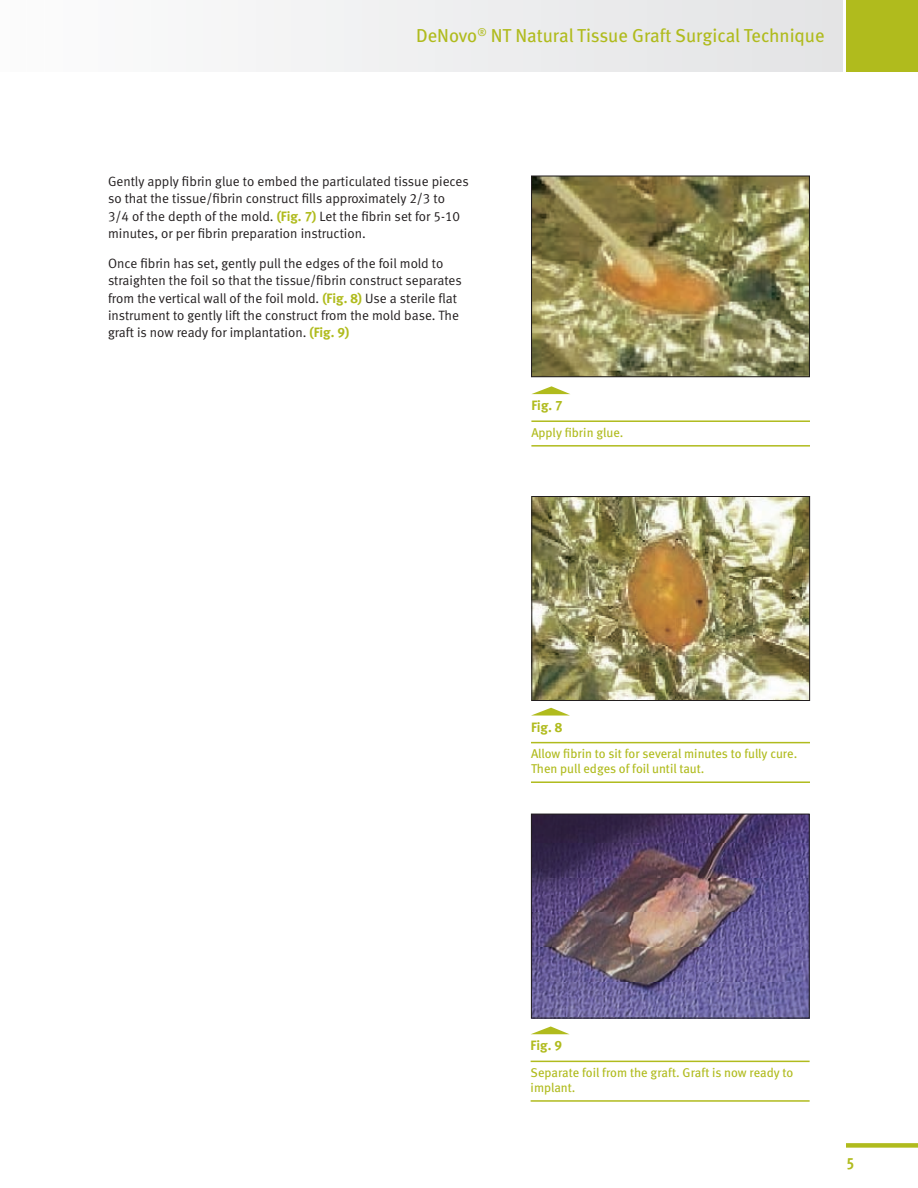
<style>
.page{position:relative;width:918px;height:1188px;background:#fff}
.page>*{position:absolute;margin:0;border:0;box-sizing:border-box;transform-origin:0 0}
.t1{font:18.75px "Meta Book LF";color:#b0bb1d}
.t2{font:16.5px "Meta Cond Bold LF";color:#b0bb1d}
.t3{font:13.5px/17.2px "Meta Normal LF";color:#231f20}
.t4{font:13.5px "Meta Bold LF";color:#b0bb1d}
.t5{font:12.75px/15px "Meta Book LF";color:#b0bb1d}
.s1{font-family:"Meta Bold LF";color:#b0bb1d}
</style>
<div class="page">
<div style="left:0;top:0;width:843px;height:72px;background:#eff0f1"></div>
<div style="left:846px;top:0;width:72px;height:72px;background:#b0bb1d"></div>
<div style="left:846px;top:1143px;width:72px;height:5px;background:#b0bb1d"></div>
<hr style="left:531px;top:420px;width:279px;height:2px;background:#b0bb1d">
<hr style="left:531px;top:445px;width:279px;height:2px;background:#b0bb1d">
<svg style="left:532px;top:386px;width:38px;height:8px"></svg>
<img style="left:533px;top:178px;width:275px;height:197px">
<div style="left:531px;top:176px;width:279px;height:201px;border:1px solid #231f20"></div>
<hr style="left:531px;top:742px;width:279px;height:1px;background:#b0bb1d">
<hr style="left:531px;top:781px;width:279px;height:2px;background:#b0bb1d">
<svg style="left:531px;top:708px;width:39px;height:8px"></svg>
<img style="left:533px;top:498px;width:275px;height:201px">
<div style="left:531px;top:496px;width:279px;height:205px;border:1px solid #231f20"></div>
<hr style="left:531px;top:1061px;width:279px;height:1px;background:#b0bb1d">
<hr style="left:531px;top:1100px;width:279px;height:2px;background:#b0bb1d">
<svg style="left:531px;top:1026px;width:38px;height:8px"></svg>
<img style="left:533px;top:816px;width:275px;height:200px">
<div style="left:531px;top:814px;width:279px;height:204px;border:1px solid #231f20"></div>
<h1 class="t1" style="left:416px;top:24px;width:410px">DeNovo<sup>®</sup> NT Natural Tissue Graft Surgical Technique</h1>
<p class="t3" style="left:108px;top:173px;width:362px">Gently apply fibrin glue to embed the particulated tissue pieces so that the tissue/fibrin construct fills approximately 2/3 to 3/4 of the depth of the mold. <span class="s1">(Fig. 7)</span> Let the fibrin set for 5-10 minutes, or per fibrin preparation instruction.</p>
<p class="t3" style="left:108px;top:255px;width:355px">Once fibrin has set, gently pull the edges of the foil mold to straighten the foil so that the tissue/fibrin construct separates from the vertical wall of the foil mold. <span class="s1">(Fig. 8)</span> Use a sterile flat instrument to gently lift the construct from the mold base. The graft is now ready for implantation. <span class="s1">(Fig. 9)</span></p>
<p class="t4" style="left:531px;top:398px;width:33px">Fig. 7</p>
<p class="t5" style="left:531px;top:425px;width:94px">Apply fibrin glue.</p>
<p class="t4" style="left:531px;top:719px;width:33px">Fig. 8</p>
<p class="t5" style="left:531px;top:746px;width:268px">Allow fibrin to sit for several minutes to fully cure.<br>Then pull edges of foil until taut.</p>
<p class="t4" style="left:531px;top:1038px;width:33px">Fig. 9</p>
<p class="t5" style="left:531px;top:1065px;width:264px">Separate foil from the graft. Graft is now ready to implant.</p>
<p class="t2" style="left:846px;top:1154px;width:10px">5</p>
</div>
